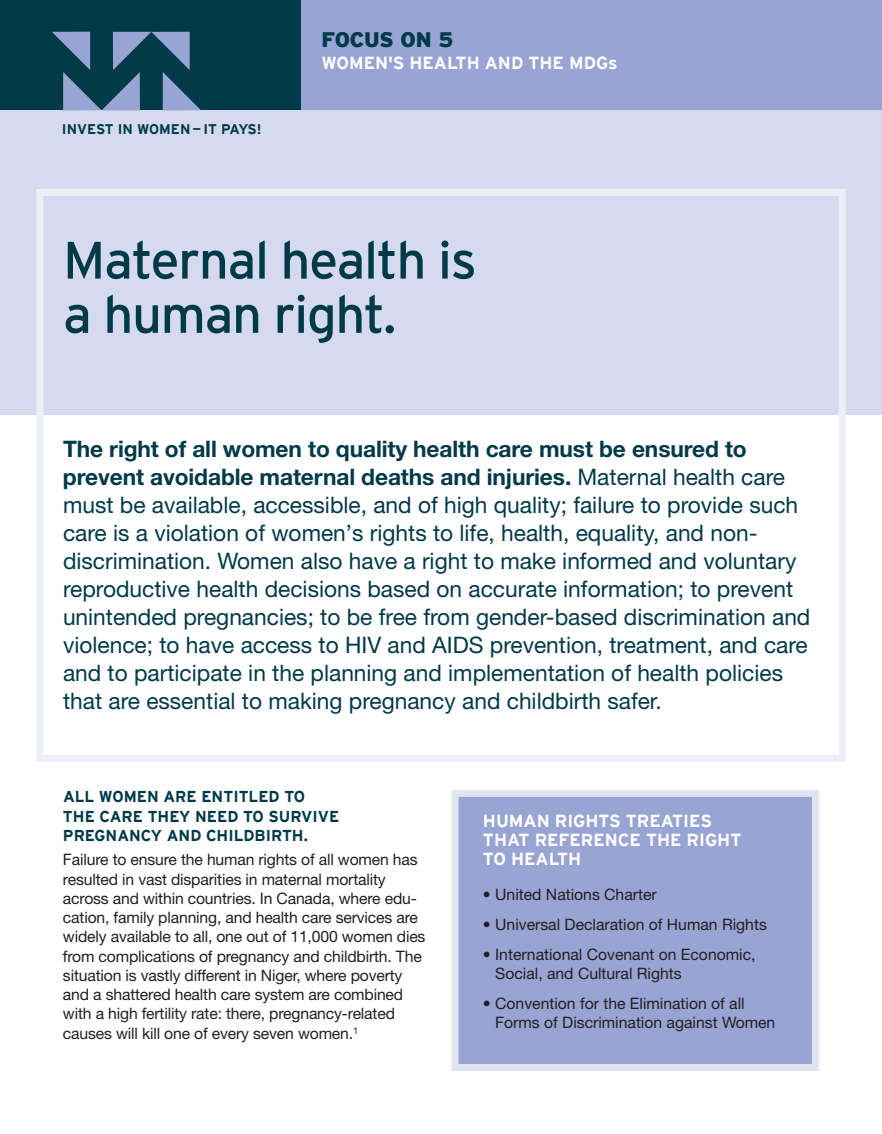
<style>
.page{position:relative;width:882px;height:1134px;background:#fff}
.page>*{position:absolute;margin:0;border:0;box-sizing:border-box;transform-origin:0 0}
.t1{font:52.5px/54.2px "Interstate";letter-spacing:-.025em;color:#003a49}
.t2{font:22.75px/28px "Helvetica Neue";color:#003a49}
.t3{font:900 21px "Interstate";letter-spacing:-.005em;color:#003a49}
.t4{font:700 17.5px/19.2px "Interstate";color:#fff}
.t5{font:15.75px/19.2px "Helvetica Neue";letter-spacing:-.01em;color:#231f20}
.t6{font:700 15.75px/19.2px "Interstate";color:#003a49}
.t7{font:700 14px "Interstate";color:#003a49}
.s1{font-weight:700}
</style>
<div class="page">
<div style="left:0;top:0;width:882px;height:414px;background:#d6daee"></div>
<div style="left:0;top:0;width:882px;height:110px;background:#98a4d3"></div>
<div style="left:0;top:0;width:301px;height:110px;background:#003a49"></div>
<div style="left:458px;top:797px;width:354px;height:267px;background:#98a4d3"></div>
<div style="left:451px;top:790px;width:368px;height:281px;border:7px solid #e1e5f2"></div>
<div style="left:36px;top:189px;width:810px;height:573px;border:7px solid #edeff7"></div>
<svg style="left:52px;top:32px;width:149px;height:78px"></svg>
<p class="t7" style="left:62px;top:121px;width:201px">INVEST IN WOMEN —IT PAYS!</p>
<h3 class="t3" style="left:321px;top:27px;width:133px">FOCUS ON 5</h3>
<p class="t4" style="left:321px;top:54px;width:298px">WOMEN'S HEALTH AND THE MDGS</p>
<h1 class="t1" style="left:63px;top:233px;width:415px">Maternal health is a human right.</h1>
<p class="t2" style="left:63px;top:437px;width:749px"><span class="s1">The right of all women to quality health care must be ensured to prevent avoidable maternal deaths and injuries.</span> Maternal health care must be available, accessible, and of high quality; failure to provide such care is a violation of women’s rights to life, health, equality, and non&shy;discrimination. Women also have a right to make informed and voluntary reproductive health decisions based on accurate information; to prevent unintended pregnancies; to be free from gender-based discrimination and violence; to have access to HIV and AIDS prevention, treatment, and care and to participate in the planning and implementation of health policies that are essential to making pregnancy and childbirth safer.</p>
<p class="t6" style="left:63px;top:787px;width:278px">ALL WOMEN ARE ENTITLED TO<br>THE CARE THEY NEED TO SURVIVE<br>PREGNANCY AND CHILDBIRTH.</p>
<p class="t5" style="left:63px;top:852px;width:364px">Failure to ensure the human rights of all women has resulted in vast disparities in maternal mortality across and within countries. In Canada, where edu&shy;cation, family planning, and health care services are widely available to all, one out of 11,000 women dies from complications of pregnancy and childbirth. The situation is vastly different in Niger, where poverty and a shattered health care system are combined with a high fertility rate: there, pregnancy-related causes will kill one of every seven women.<sup>1</sup></p>
<p class="t4" style="left:483px;top:811px;width:260px">HUMAN RIGHTS TREATIES<br>THAT REFERENCE THE RIGHT<br>TO HEALTH</p>
<p class="t5" style="left:483px;top:887px;width:175px"><span class="s1">•</span> United Nations Charter</p>
<p class="t5" style="left:483px;top:916px;width:285px"><span class="s1">•</span> Universal Declaration of Human Rights</p>
<p class="t5" style="left:495px;top:946px;width:262px;text-indent:-12px"><span class="s1">•</span> International Covenant on Economic,<br>Social, and Cultural Rights</p>
<p class="t5" style="left:495px;top:995px;width:282px;text-indent:-12px"><span class="s1">•</span> Convention for the Elimination of all<br>Forms of Discrimination against Women</p>
</div>
